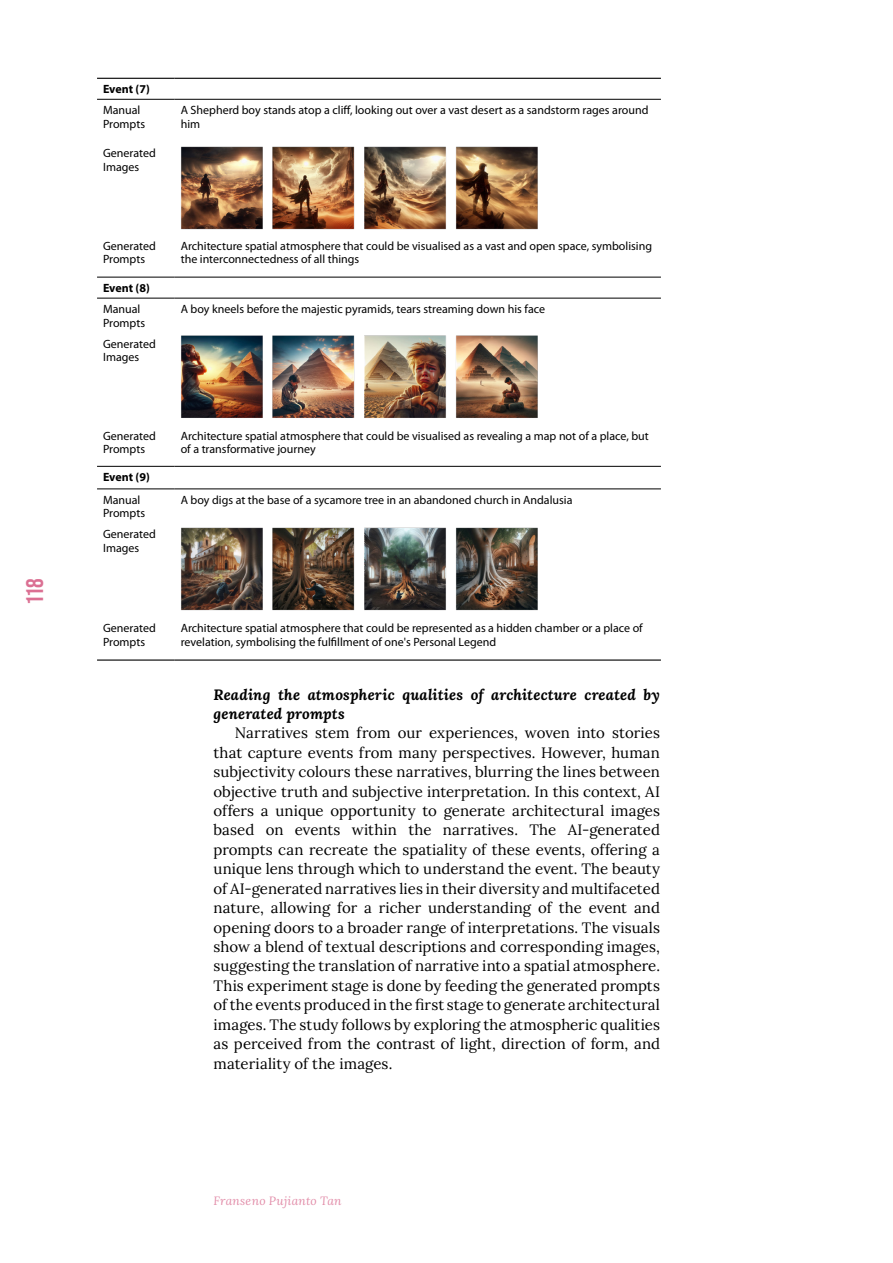
<style>
.page{position:relative;width:893px;height:1263px;background:#fff}
.page>*{position:absolute;margin:0;border:0;box-sizing:border-box;transform-origin:0 0}
.t1{font:24px "Bebas Neue";color:#db7093}
.t2{font:15px/19.4px "Lora";letter-spacing:.01em;color:#000;text-align:justify}
.t3{font:italic 700 15px/19.5px "Lora";letter-spacing:.01em;color:#000}
.t4{font:12px/13.5px "Myriad Pro";color:#000}
.t5{font:700 12px "Myriad Pro";letter-spacing:-.01em;color:#000}
.t6{font:italic 12px "Lora";letter-spacing:.02em;color:#e28da9}
</style>
<div class="page">
<hr style="left:97px;top:78px;width:78px;height:1px;background:#000">
<hr style="left:175px;top:78px;width:486px;height:1px;background:#000">
<hr style="left:97px;top:99px;width:78px;height:1px;background:#000">
<hr style="left:175px;top:99px;width:486px;height:1px;background:#000">
<hr style="left:97px;top:277px;width:78px;height:1px;background:#000">
<hr style="left:175px;top:277px;width:486px;height:1px;background:#000">
<hr style="left:97px;top:298px;width:78px;height:1px;background:#000">
<hr style="left:175px;top:298px;width:486px;height:1px;background:#000">
<hr style="left:97px;top:659px;width:78px;height:2px;background:#000">
<hr style="left:175px;top:659px;width:486px;height:2px;background:#000">
<hr style="left:97px;top:466px;width:78px;height:1px;background:#000">
<hr style="left:175px;top:466px;width:486px;height:1px;background:#000">
<hr style="left:97px;top:489px;width:78px;height:1px;background:#000">
<hr style="left:175px;top:489px;width:486px;height:1px;background:#000">
<img style="left:181px;top:146px;width:357px;height:84px">
<img style="left:181px;top:335px;width:357px;height:83px">
<img style="left:181px;top:527px;width:357px;height:84px">
<h1 class="t1" style="left:21px;top:605px;width:28px;rotate:-90deg">118</h1>
<p class="t5" style="left:103px;top:81px;width:48px">Event (7)</p>
<p class="t4" style="left:103px;top:103px;width:44px">Manual<br>Prompts</p>
<p class="t4" style="left:181px;top:103px;width:469px">A Shepherd boy stands atop a cliff, looking out over a vast desert as a sandstorm rages around him</p>
<p class="t4" style="left:103px;top:146px;width:54px">Generated<br>Images</p>
<p class="t4" style="left:103px;top:239px;width:54px">Generated<br>Prompts</p>
<p class="t4" style="left:181px;top:239px;width:473px">Architecture spatial atmosphere that could be visualised as a vast and open space, symbolising the interconnectedness of all things</p>
<p class="t5" style="left:103px;top:280px;width:48px">Event (8)</p>
<p class="t4" style="left:103px;top:302px;width:44px">Manual<br>Prompts</p>
<p class="t4" style="left:181px;top:302px;width:366px">A boy kneels before the majestic pyramids, tears streaming down his face</p>
<p class="t4" style="left:103px;top:337px;width:54px">Generated<br>Images</p>
<p class="t4" style="left:103px;top:429px;width:54px">Generated<br>Prompts</p>
<p class="t4" style="left:181px;top:429px;width:470px">Architecture spatial atmosphere that could be visualised as revealing a map not of a place, but of a transformative journey</p>
<p class="t5" style="left:103px;top:469px;width:48px">Event (9)</p>
<p class="t4" style="left:103px;top:493px;width:44px">Manual<br>Prompts</p>
<p class="t4" style="left:181px;top:493px;width:393px">A boy digs at the base of a sycamore tree in an abandoned church in Andalusia</p>
<p class="t4" style="left:103px;top:527px;width:54px">Generated<br>Images</p>
<p class="t4" style="left:103px;top:621px;width:54px">Generated<br>Prompts</p>
<p class="t4" style="left:181px;top:621px;width:464px">Architecture spatial atmosphere that could be represented as a hidden chamber or a place of revelation, symbolising the fulfillment of one's Personal Legend</p>
<p class="t3" style="left:214px;top:684px;width:448px">Reading the atmospheric qualities of architecture created by generated prompts</p>
<p class="t2" style="left:214px;top:722px;width:448px;text-indent:21px">Narratives stem from our experiences, woven into stories that capture events from many perspectives. However, human subjectivity colours these narratives, blurring the lines between objective truth and subjective interpretation. In this context, AI offers a unique opportunity to generate architectural images based on events within the narratives. The AI-generated prompts can recreate the spatiality of these events, offering a unique lens through which to understand the event. The beauty of AI-generated narratives lies in their diversity and multifaceted nature, allowing for a richer understanding of the event and opening doors to a broader range of interpretations. The visuals show a blend of textual descriptions and corresponding images, suggesting the translation of narrative into a spatial atmosphere.<br>This experiment stage is done by feeding the generated prompts of the events produced in the first stage to generate architectural images. The study follows by exploring the atmospheric qualities as perceived from the contrast of light, direction of form, and materiality of the images.</p>
<p class="t6" style="left:214px;top:1192px;width:130px">Franseno Pujianto Tan</p>
</div>
